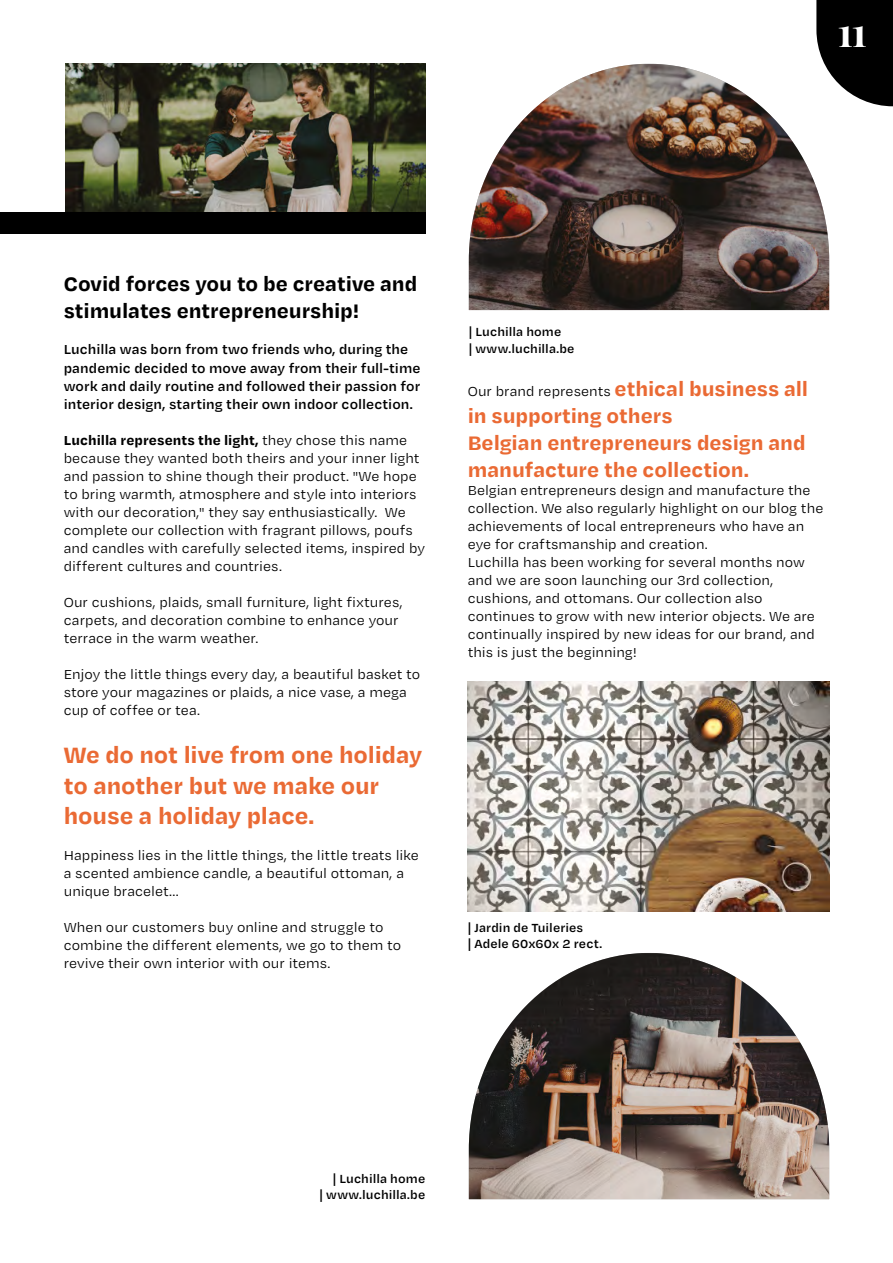
<style>
.page{position:relative;width:893px;height:1263px;background:#fff}
.page>*{position:absolute;margin:0;border:0;box-sizing:border-box;transform-origin:0 0}
.t1{font:900 30px "Temeraire Display";color:#fff}
.t2{font:700 25.5px/30.6px "Degular Text";letter-spacing:-.005em;color:#ea6a34}
.t3{font:700 22.5px/27px "Degular Text";letter-spacing:-.005em;color:#ea6a34}
.t4{font:700 22.5px/27px "Degular Text";letter-spacing:-.005em;color:#000}
.t5{font:15px/18px "Degular Text";color:#000}
.t6{font:600 15px/18px "Degular Text";color:#000}
.t7{font:600 13.5px/16.2px "Degular Text";letter-spacing:.005em;color:#000}
.s1{font-weight:700}
.s2{font-weight:700;font-size:22.5px;color:#ea6a34}
</style>
<div class="page">
<img style="left:469px;top:64px;width:360px;height:246px">
<img style="left:469px;top:953px;width:360px;height:246px">
<img style="left:66px;top:64px;width:359px;height:149px">
<svg style="left:816px;top:0;width:77px;height:106px;background:#282828"></svg>
<div style="left:0;top:213px;width:425px;height:21px;background:#000"></div>
<img style="left:468px;top:681px;width:361px;height:230px">
<h1 class="t1" style="left:839px;top:17px;width:29px">11</h1>
<h3 class="t4" style="left:64px;top:269px;width:355px">Covid forces you to be creative and stimulates entrepreneurship!</h3>
<p class="t6" style="left:64px;top:340px;width:358px">Luchilla was born from two friends who, during the pandemic decided to move away from their full-time work and daily routine and followed their passion for interior design, starting their own indoor collection.</p>
<p class="t5" style="left:64px;top:430px;width:363px"><span class="s1">Luchilla represents the light,</span> they chose this name because they wanted both theirs and your inner light and passion to shine though their product. "We hope to bring warmth, atmosphere and style into interiors with our decoration," they say enthusiastically. We complete our collection with fragrant pillows, poufs and candles with carefully selected items, inspired by different cultures and countries.</p>
<p class="t5" style="left:64px;top:592px;width:340px">Our cushions, plaids, small furniture, light fixtures, carpets, and decoration combine to enhance your terrace in the warm weather.</p>
<p class="t5" style="left:64px;top:664px;width:358px">Enjoy the little things every day, a beautiful basket to store your magazines or plaids, a nice vase, a mega cup of coffee or tea.</p>
<h2 class="t2" style="left:64px;top:738px;width:360px">We do not live from one holiday to another but we make our house a holiday place.</h2>
<p class="t5" style="left:64px;top:846px;width:356px">Happiness lies in the little things, the little treats like a scented ambience candle, a beautiful ottoman, a unique bracelet...</p>
<p class="t5" style="left:64px;top:918px;width:339px">When our customers buy online and struggle to combine the different elements, we go to them to revive their own interior with our items.</p>
<p class="t7" style="left:469px;top:323px;width:107px">| Luchilla home<br>| www.luchilla.be</p>
<p class="t5" style="left:468px;top:381px;width:342px">Our brand represents <span class="s2">ethical business all</span></p>
<h3 class="t3" style="left:468px;top:401px;width:340px">in supporting others<br>Belgian entrepreneurs design and manufacture the collection.</h3>
<p class="t5" style="left:468px;top:480px;width:357px">Belgian entrepreneurs design and manufacture the collection. We also regularly highlight on our blog the achievements of local entrepreneurs who have an eye for craftsmanship and creation.<br>Luchilla has been working for several months now and we are soon launching our 3rd collection, cushions, and ottomans. Our collection also continues to grow with new interior objects. We are continually inspired by new ideas for our brand, and this is just the beginning!</p>
<p class="t7" style="left:468px;top:919px;width:136px">| Jardin de Tuileries<br>| Adele 60x60x 2 rect.</p>
<p class="t7" style="left:320px;top:1170px;width:107px;text-align:right">| Luchilla home<br>| www.luchilla.be</p>
</div>
